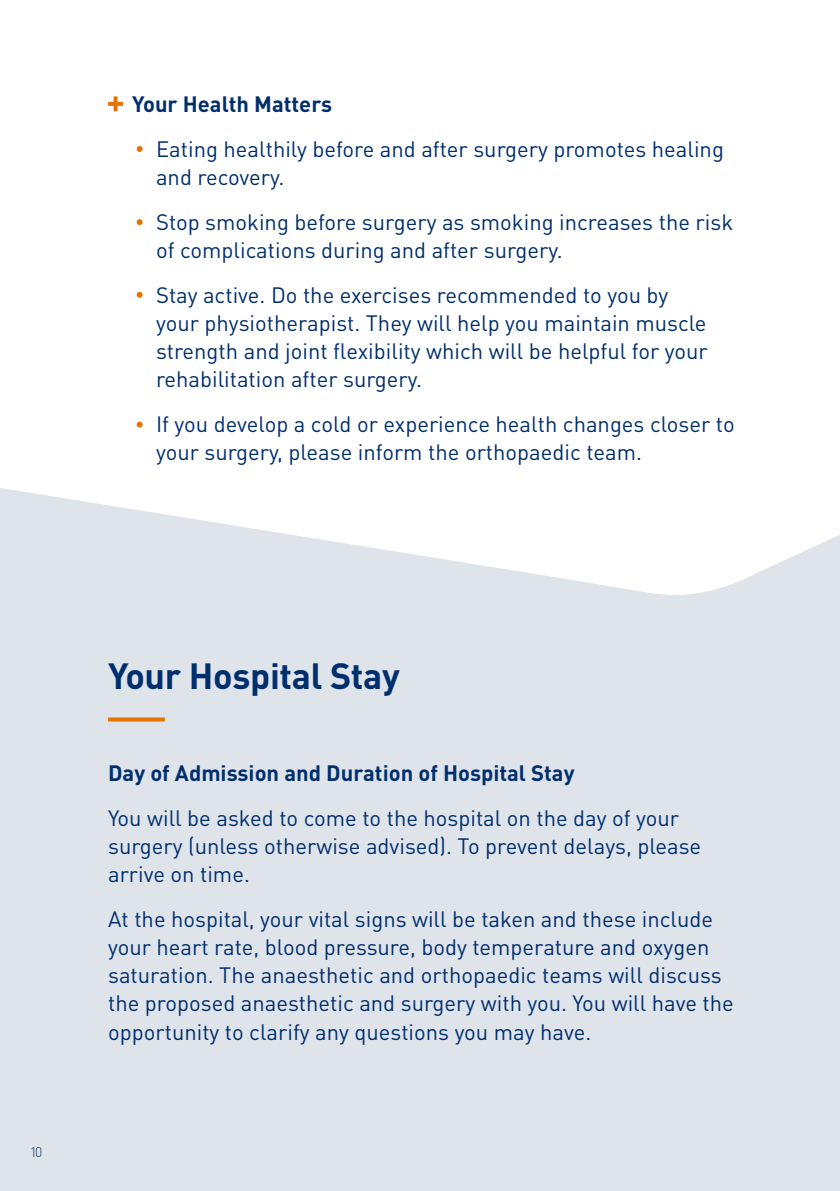
<style>
.page{position:relative;width:840px;height:1191px;background:#fff}
.page>*{position:absolute;margin:0;border:0;box-sizing:border-box;transform-origin:0 0}
.t1{font:700 36px "DINOT";letter-spacing:-.01em;color:#002f6e}
.t2{font:22px/28px "DINOT";color:#002f6e}
.t3{font:700 22px "DINOT";color:#002f6e}
.t4{font:300 14px "DINOT";color:#1b3a6a}
</style>
<div class="page">
<div style="left:0;top:0;width:839px;height:1191px;background:#dfe3ea"></div>
<svg style="left:0;top:0;width:839px;height:595px;background:#fcfcfd"></svg>
<svg style="left:108px;top:102px;width:15px;height:4px"></svg>
<svg style="left:113px;top:96px;width:4px;height:15px"></svg>
<svg style="left:108px;top:717px;width:57px;height:4px"></svg>
<svg style="left:137px;top:146px;width:5px;height:6px"></svg>
<svg style="left:137px;top:219px;width:5px;height:6px"></svg>
<svg style="left:137px;top:292px;width:5px;height:6px"></svg>
<svg style="left:137px;top:422px;width:5px;height:5px"></svg>
<p class="t3" style="left:132px;top:89px;width:201px">Your Health Matters</p>
<p class="t2" style="left:156px;top:134px;width:569px">Eating healthily before and after surgery promotes healing and recovery.</p>
<p class="t2" style="left:156px;top:207px;width:578px">Stop smoking before surgery as smoking increases the risk of complications during and after surgery.</p>
<p class="t2" style="left:156px;top:280px;width:553px">Stay active. Do the exercises recommended to you by your physiotherapist. They will help you maintain muscle strength and joint flexibility which will be helpful for your rehabilitation after surgery.</p>
<p class="t2" style="left:156px;top:409px;width:580px">If you develop a cold or experience health changes closer to your surgery, please inform the orthopaedic team.</p>
<p class="t4" style="left:30px;top:1142px;width:14px">10</p>
<h1 class="t1" style="left:108px;top:651px;width:293px">Your Hospital Stay</h1>
<p class="t3" style="left:108px;top:758px;width:467px">Day of Admission and Duration of Hospital Stay</p>
<p class="t2" style="left:108px;top:803px;width:594px">You will be asked to come to the hospital on the day of your surgery (unless otherwise advised). To prevent delays, please arrive on time.</p>
<p class="t2" style="left:108px;top:904px;width:627px">At the hospital, your vital signs will be taken and these include your heart rate, blood pressure, body temperature and oxygen saturation. The anaesthetic and orthopaedic teams will discuss the proposed anaesthetic and surgery with you. You will have the opportunity to clarify any questions you may have.</p>
</div>
